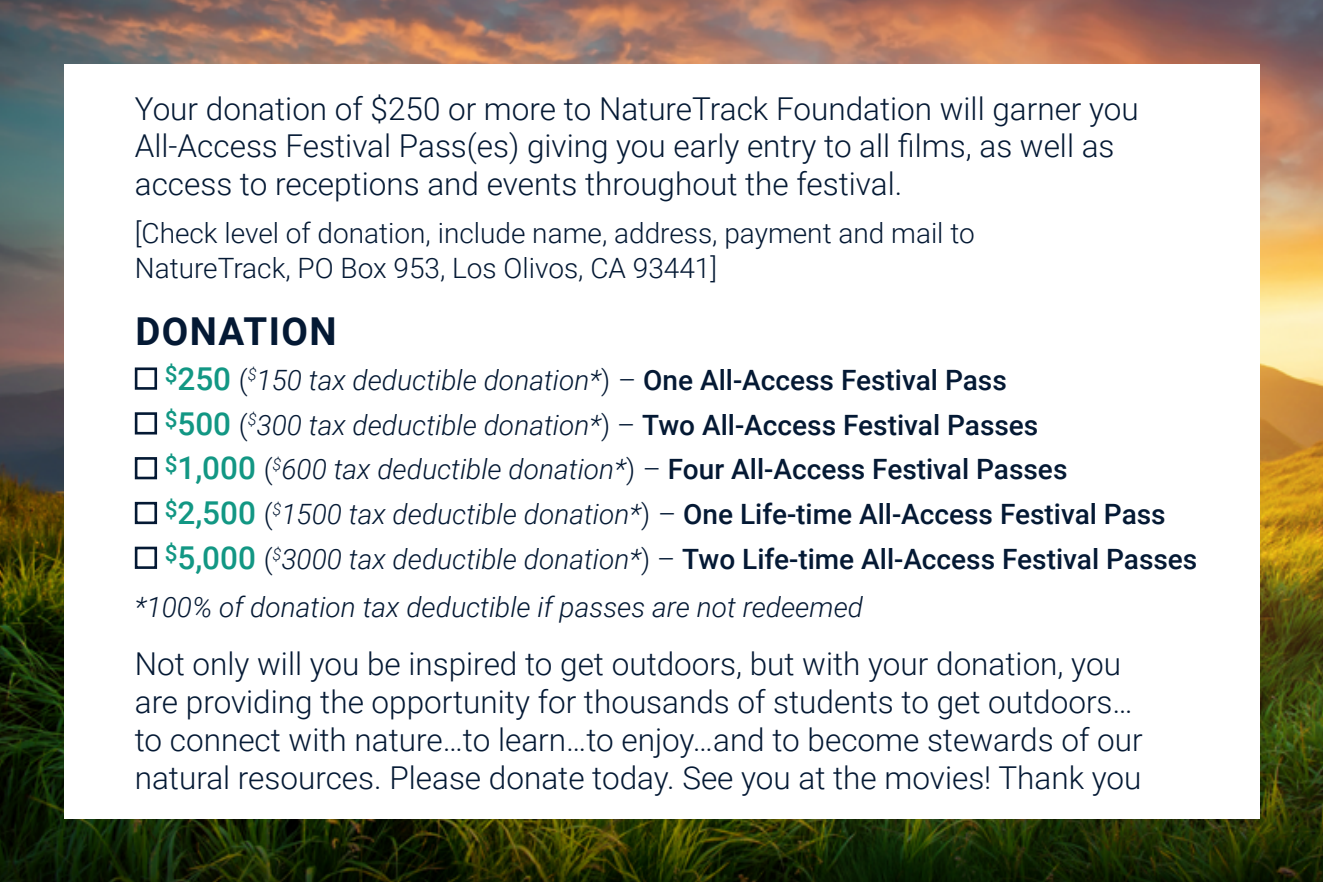
<style>
.page{position:relative;width:1323px;height:882px;background:#fff}
.page>*{position:absolute;margin:0;border:0;box-sizing:border-box;transform-origin:0 0}
.t1{font:700 38.5px "Roboto";letter-spacing:.035em;color:#041934}
.t2{font:300 31.5px/37.8px "Roboto";color:#041934}
.t3{font:500 28px/44.8px "Roboto";color:#041934}
.t4{font:300 28px/35px "Roboto";color:#041934}
.t5{font:italic 300 28px "Roboto";color:#041934}
.s1{font-size:31.5px;color:#129784}
.s2{font-weight:300}
.s3{font-weight:300;font-style:italic}
</style>
<div class="page">
<img style="left:0;top:0;width:1323px;height:697px">
<svg style="left:0;top:697px;width:1323px;height:185px"></svg>
<div style="left:65px;top:65px;width:1195px;height:754px;background:#fff"></div>
<div style="left:135px;top:367px;width:22px;height:23px;border:3px solid #041934"></div>
<div style="left:135px;top:412px;width:22px;height:23px;border:3px solid #041934"></div>
<div style="left:135px;top:457px;width:22px;height:22px;border:3px solid #041934"></div>
<div style="left:135px;top:502px;width:22px;height:22px;border:3px solid #041934"></div>
<div style="left:135px;top:547px;width:22px;height:22px;border:3px solid #041934"></div>
<p class="t2" style="left:135px;top:88px;width:1006px">Your donation of $250 or more to NatureTrack Foundation will garner you<br>All-Access Festival Pass(es) giving you early entry to all films, as well as access to receptions and events throughout the festival.</p>
<p class="t4" style="left:135px;top:214px;width:842px">[Check level of donation, include name, address, payment and mail to<br>NatureTrack, PO Box 953, Los Olivos, CA 93441]</p>
<p class="t1" style="left:135px;top:304px;width:203px">DONATION</p>
<p class="t3" style="left:165px;top:356px;width:1034px"><sup>$</sup><span class="s1">250</span> <span class="s2">(</span><sup>$</sup><span class="s3">150 tax deductible donation*</span><span class="s2">) –</span> One All-Access Festival Pass<br><sup>$</sup><span class="s1">500</span> <span class="s2">(</span><sup>$</sup><span class="s3">300 tax deductible donation*</span><span class="s2">) –</span> Two All-Access Festival Passes<br><sup>$</sup><span class="s1">1,000</span> <span class="s2">(</span><sup>$</sup><span class="s3">600 tax deductible donation*</span><span class="s2">) –</span> Four All-Access Festival Passes<br><sup>$</sup><span class="s1">2,500</span> <span class="s2">(</span><sup>$</sup><span class="s3">1500 tax deductible donation*</span><span class="s2">) –</span> One Life-time All-Access Festival Pass <sup>$</sup><span class="s1">5,000</span> <span class="s2">(</span><sup>$</sup><span class="s3">3000 tax deductible donation*</span><span class="s2">) –</span> Two Life-time All-Access Festival Passes</p>
<p class="t5" style="left:135px;top:587px;width:730px">*100% of donation tax deductible if passes are not redeemed</p>
<p class="t2" style="left:135px;top:644px;width:1009px">Not only will you be inspired to get outdoors, but with your donation, you are providing the opportunity for thousands of students to get outdoors… to connect with nature…to learn…to enjoy…and to become stewards of our natural resources. Please donate today. See you at the movies! Thank you</p>
</div>
